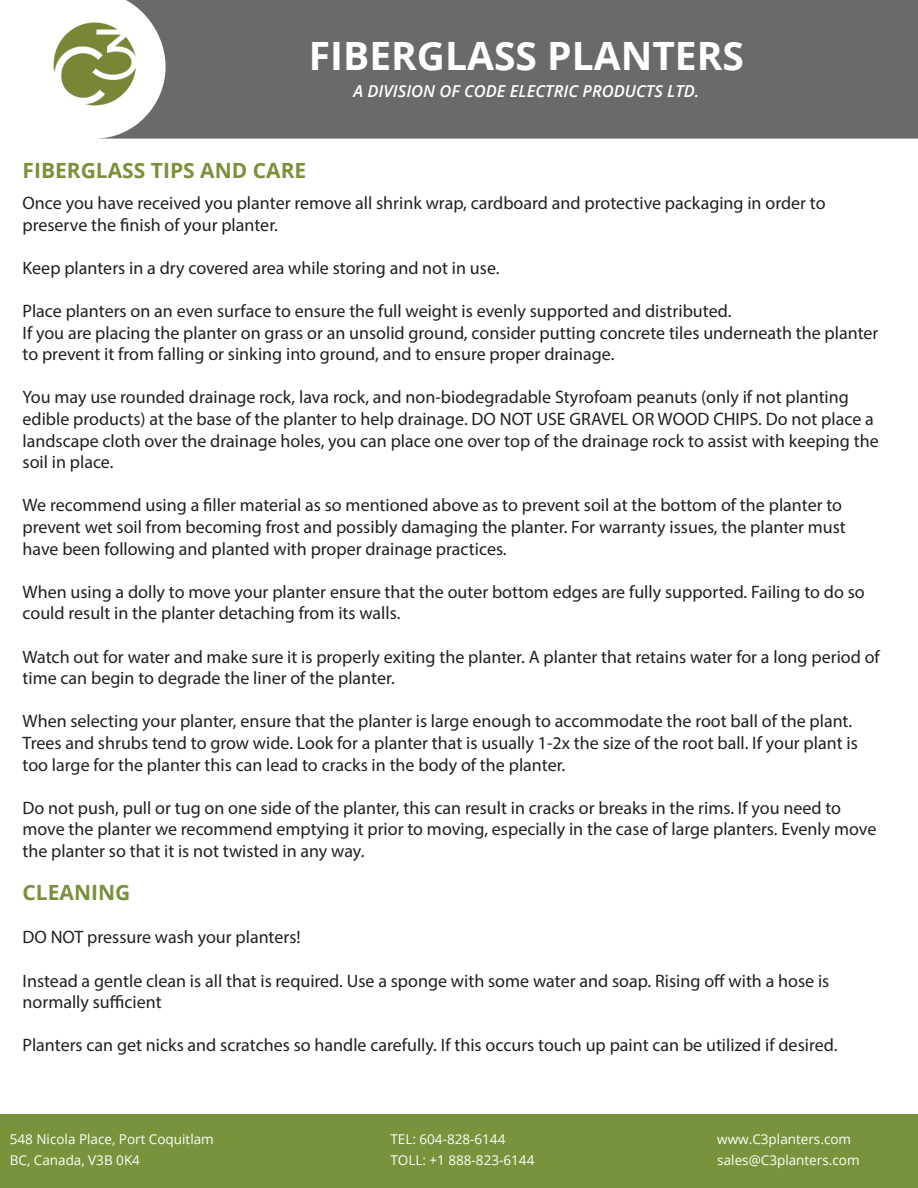
<style>
.page{position:relative;width:918px;height:1188px;background:#fff}
.page>*{position:absolute;margin:0;border:0;box-sizing:border-box;transform-origin:0 0}
.t1{font:700 39px "Open Sans";color:#fff}
.t2{font:700 21px "Open Sans";color:#78913b}
.t3{font:18px/21.6px "Myriad Pro";color:#231f20}
.t4{font:italic 600 16.5px "Open Sans";color:#fff}
.t5{font:13.5px "Open Sans";color:#fff}
</style>
<div class="page">
<div style="left:0;top:1114px;width:918px;height:74px;background:#78933b"></div>
<div style="left:99px;top:0;width:819px;height:139px;background:#696a69"></div>
<img style="left:53px;top:22px;width:85px;height:85px">
<p class="t1" style="left:309px;top:29px;width:437px">FIBERGLASS PLANTERS</p>
<p class="t4" style="left:354px;top:80px;width:347px">A DIVISION OF CODE ELECTRIC PRODUCTS LTD.</p>
<p class="t2" style="left:23px;top:156px;width:285px">FIBERGLASS TIPS AND CARE</p>
<p class="t3" style="left:23px;top:192px;width:805px">Once you have received you planter remove all shrink wrap, cardboard and protective packaging in order to preserve the finish of your planter.</p>
<p class="t3" style="left:23px;top:257px;width:479px">Keep planters in a dry covered area while storing and not in use.</p>
<p class="t3" style="left:23px;top:300px;width:710px">Place planters on an even surface to ensure the full weight is evenly supported and distributed.</p>
<p class="t3" style="left:23px;top:321px;width:857px">If you are placing the planter on grass or an unsolid ground, consider putting concrete tiles underneath the planter to prevent it from falling or sinking into ground, and to ensure proper drainage.</p>
<p class="t3" style="left:23px;top:386px;width:858px">You may use rounded drainage rock, lava rock, and non-biodegradable Styrofoam peanuts (only if not planting edible products) at the base of the planter to help drainage. DO NOT USE GRAVEL OR WOOD CHIPS. Do not place a landscape cloth over the drainage holes, you can place one over top of the drainage rock to assist with keeping the soil in place.</p>
<p class="t3" style="left:23px;top:494px;width:825px">We recommend using a filler material as so mentioned above as to prevent soil at the bottom of the planter to prevent wet soil from becoming frost and possibly damaging the planter. For warranty issues, the planter must have been following and planted with proper drainage practices.</p>
<p class="t3" style="left:23px;top:581px;width:844px">When using a dolly to move your planter ensure that the outer bottom edges are fully supported. Failing to do so could result in the planter detaching from its walls.</p>
<p class="t3" style="left:23px;top:645px;width:859px">Watch out for water and make sure it is properly exiting the planter. A planter that retains water for a long period of time can begin to degrade the liner of the planter.</p>
<p class="t3" style="left:23px;top:710px;width:837px">When selecting your planter, ensure that the planter is large enough to accommodate the root ball of the plant.<br>Trees and shrubs tend to grow wide. Look for a planter that is usually 1-2x the size of the root ball. If your plant is too large for the planter this can lead to cracks in the body of the planter.</p>
<p class="t3" style="left:23px;top:797px;width:855px">Do not push, pull or tug on one side of the planter, this can result in cracks or breaks in the rims. If you need to move the planter we recommend emptying it prior to moving, especially in the case of large planters. Evenly move the planter so that it is not twisted in any way.</p>
<p class="t2" style="left:23px;top:878px;width:109px">CLEANING</p>
<p class="t3" style="left:23px;top:926px;width:280px">DO NOT pressure wash your planters!</p>
<p class="t3" style="left:23px;top:969px;width:808px">Instead a gentle clean is all that is required. Use a sponge with some water and soap. Rising off with a hose is normally sufficient</p>
<p class="t3" style="left:23px;top:1034px;width:816px">Planters can get nicks and scratches so handle carefully. If this occurs touch up paint can be utilized if desired.</p>
<p class="t5" style="left:10px;top:1130px;width:206px">548 Nicola Place, Port Coquitlam</p>
<p class="t5" style="left:10px;top:1151px;width:132px">BC, Canada, V3B 0K4</p>
<p class="t5" style="left:390px;top:1130px;width:116px">TEL: 604-828-6144</p>
<p class="t5" style="left:390px;top:1151px;width:145px">TOLL: +1 888-823-6144</p>
<p class="t5" style="left:717px;top:1130px;width:135px">www.C3planters.com</p>
<p class="t5" style="left:717px;top:1151px;width:144px">sales@C3planters.com</p>
</div>
